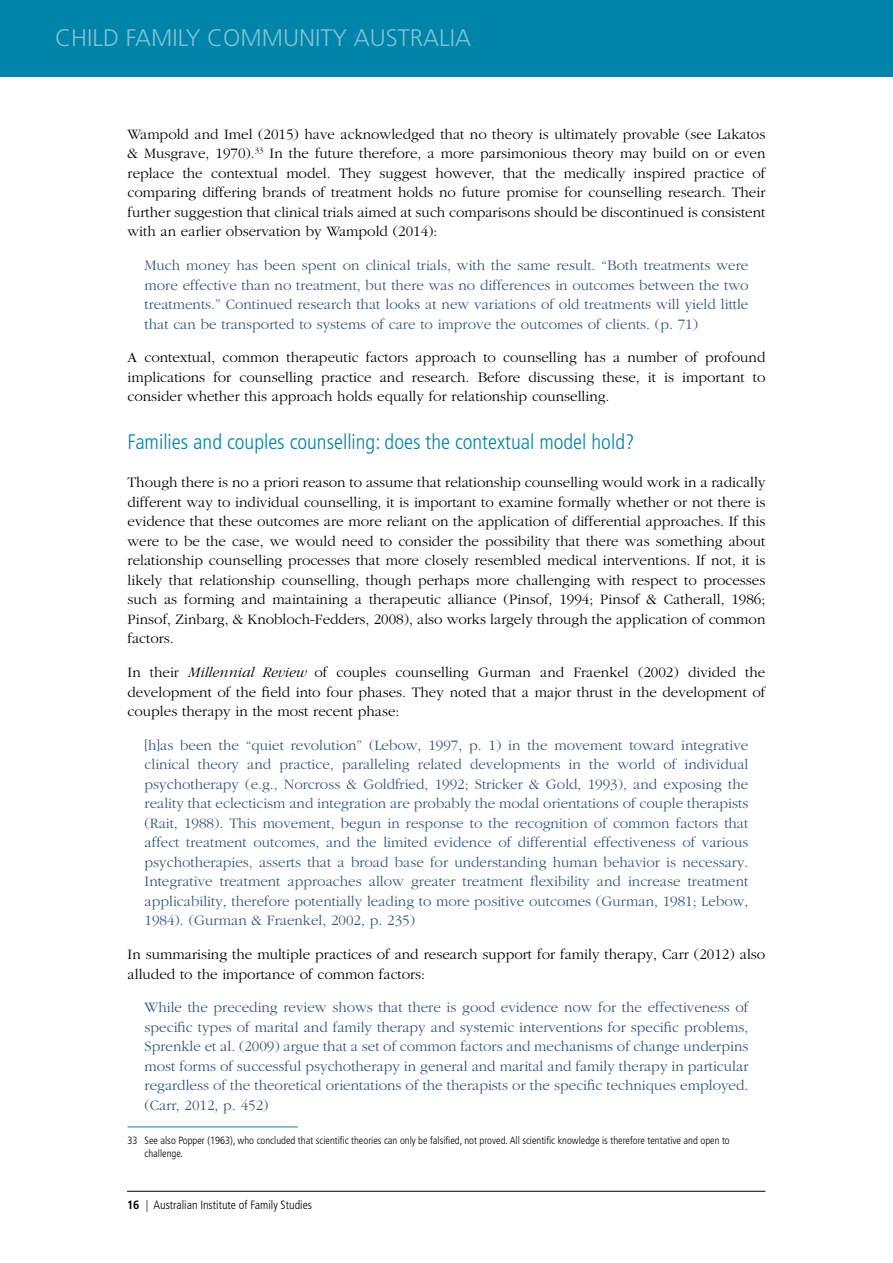
<style>
.page{position:relative;width:893px;height:1263px;background:#fff}
.page>*{position:absolute;margin:0;border:0;box-sizing:border-box;transform-origin:0 0}
.t1{font:300 24px "Frutiger LT";color:#80c1d4}
.Heading_2{font:300 condensed 21px "Frutiger LT";color:#0084a9}
.Body_Text{font:300 15px/19.5px "Garamond";color:#000;text-align:justify}
.t2{font:300 15px/19.5px "Garamond";color:#33557d;text-align:justify}
.t3{font:300 condensed 12px "Frutiger LT";color:#000}
.Footnote{font:300 condensed 10.5px/12.8px "Frutiger LT";color:#000}
.s1{font-family:"ITC Garamond Std";font-style:italic}
.s2{font-weight:700}
</style>
<div class="page">
<div style="left:0;top:0;width:893px;height:77px;background:#0084a9"></div>
<hr style="left:127px;top:1191px;width:638px;height:1px;background:#000">
<hr style="left:128px;top:1126px;width:170px;height:1px;background:#0084a9">
<h1 class="t1" style="left:55px;top:24px;width:418px">CHILD FAMILY COMMUNITY AUSTRALIA</h1>
<p class="Body_Text" style="left:128px;top:125px;width:639px">Wampold and Imel (2015) have acknowledged that no theory is ultimately provable (see Lakatos &amp; Musgrave, 1970).<sup>33</sup> In the future therefore, a more parsimonious theory may build on or even replace the contextual model. They suggest however, that the medically inspired practice of comparing differing brands of treatment holds no future promise for counselling research. Their further suggestion that clinical trials aimed at such comparisons should be discontinued is consistent with an earlier observation by Wampold (2014):</p>
<p class="t2" style="left:145px;top:256px;width:605px">Much money has been spent on clinical trials, with the same result. “Both treatments were more effective than no treatment, but there was no differences in outcomes between the two treatments.” Continued research that looks at new variations of old treatments will yield little that can be transported to systems of care to improve the outcomes of clients. (p. 71)</p>
<p class="Body_Text" style="left:128px;top:348px;width:639px">A contextual, common therapeutic factors approach to counselling has a number of profound implications for counselling practice and research. Before discussing these, it is important to consider whether this approach holds equally for relationship counselling.</p>
<h3 class="Heading_2" style="left:128px;top:430px;width:508px">Families and couples counselling: does the contextual model hold?</h3>
<p class="Body_Text" style="left:128px;top:473px;width:639px">Though there is no a priori reason to assume that relationship counselling would work in a radically different way to individual counselling, it is important to examine formally whether or not there is evidence that these outcomes are more reliant on the application of differential approaches. If this were to be the case, we would need to consider the possibility that there was something about relationship counselling processes that more closely resembled medical interventions. If not, it is likely that relationship counselling, though perhaps more challenging with respect to processes such as forming and maintaining a therapeutic alliance (Pinsof, 1994; Pinsof &amp; Catherall, 1986; Pinsof, Zinbarg, &amp; Knobloch-Fedders, 2008), also works largely through the application of common factors.</p>
<p class="Body_Text" style="left:128px;top:663px;width:639px">In their <span class="s1">Millennial Review</span> of couples counselling Gurman and Fraenkel (2002) divided the development of the field into four phases. They noted that a major thrust in the development of couples therapy in the most recent phase:</p>
<p class="t2" style="left:145px;top:736px;width:605px">[h]as been the “quiet revolution” (Lebow, 1997, p. 1) in the movement toward integrative clinical theory and practice, paralleling related developments in the world of individual psychotherapy (e.g., Norcross &amp; Goldfried, 1992; Stricker &amp; Gold, 1993), and exposing the reality that eclecticism and integration are probably the modal orientations of couple therapists (Rait, 1988). This movement, begun in response to the recognition of common factors that affect treatment outcomes, and the limited evidence of differential effectiveness of various psychotherapies, asserts that a broad base for understanding human behavior is necessary.<br>Integrative treatment approaches allow greater treatment flexibility and increase treatment applicability, therefore potentially leading to more positive outcomes (Gurman, 1981; Lebow, 1984). (Gurman &amp; Fraenkel, 2002, p. 235)</p>
<p class="Body_Text" style="left:128px;top:945px;width:639px">In summarising the multiple practices of and research support for family therapy, Carr (2012) also alluded to the importance of common factors:</p>
<p class="t2" style="left:145px;top:998px;width:605px">While the preceding review shows that there is good evidence now for the effectiveness of specific types of marital and family therapy and systemic interventions for specific problems, Sprenkle et al. (2009) argue that a set of common factors and mechanisms of change underpins most forms of successful psychotherapy in general and marital and family therapy in particular regardless of the theoretical orientations of the therapists or the specific techniques employed. (Carr, 2012, p. 452)</p>
<p class="Footnote" style="left:145px;top:1134px;width:587px;text-indent:-17px">33 See also Popper (1963), who concluded that scientific theories can only be falsified, not proved. All scientific knowledge is therefore tentative and open to challenge.</p>
<p class="t3" style="left:127px;top:1198px;width:186px"><span class="s2">16</span> | Australian Institute of Family Studies</p>
</div>
